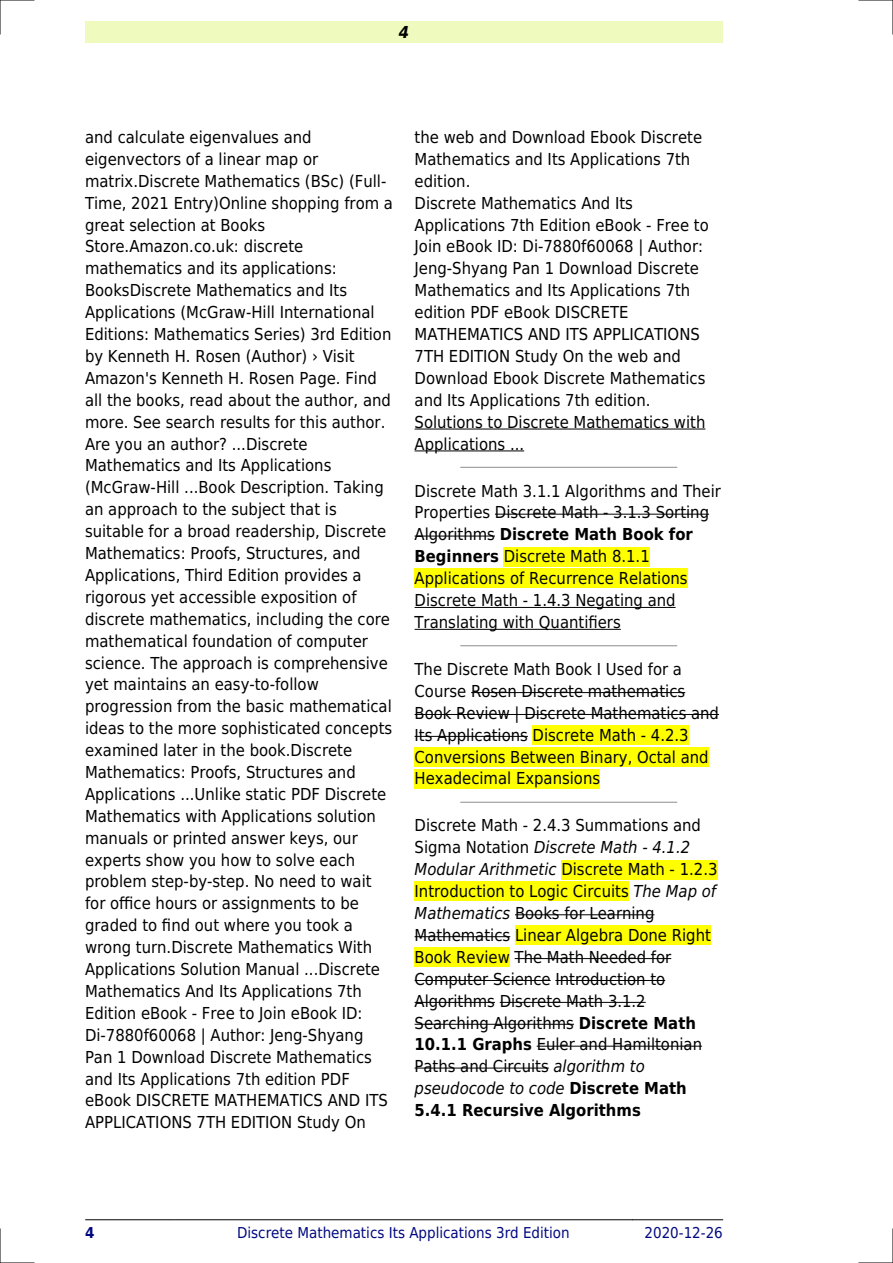
<style>
.page{position:relative;width:893px;height:1263px;background:#fff}
.page>*{position:absolute;margin:0;border:0;box-sizing:border-box;transform-origin:0 0}
.t1{font:16.5px/21.9px "DejaVu Sans Condensed";color:#000}
.t2{font:italic 700 16.5px "DejaVu Sans Condensed";color:#000}
.t3{font:15px "DejaVu Sans Condensed";color:#000880}
.t4{font:700 15px "DejaVu Sans Condensed";color:#000880}
.s1{font-weight:700}
.s2{font-style:italic}
</style>
<div class="page">
<div style="left:85px;top:21px;width:638px;height:22px;background:#effbbe"></div>
<hr style="left:85px;top:1219px;width:89px;height:1px;background:#000">
<hr style="left:175px;top:1219px;width:457px;height:1px;background:#000">
<hr style="left:633px;top:1219px;width:90px;height:1px;background:#000">
<hr style="left:415px;top:429px;width:290px;height:1px;background:#000">
<hr style="left:415px;top:451px;width:109px;height:1px;background:#000">
<hr style="left:461px;top:467px;width:216px;height:1px;background:#999">
<hr style="left:495px;top:514px;width:214px;height:1px;background:#000">
<hr style="left:415px;top:536px;width:80px;height:1px;background:#000">
<div style="left:504px;top:547px;width:146px;height:19px;background:#ff0"></div>
<div style="left:415px;top:569px;width:273px;height:19px;background:#ff0"></div>
<hr style="left:415px;top:607px;width:261px;height:1px;background:#000">
<hr style="left:415px;top:629px;width:206px;height:1px;background:#000">
<hr style="left:461px;top:645px;width:216px;height:1px;background:#999">
<hr style="left:471px;top:692px;width:214px;height:1px;background:#000">
<hr style="left:415px;top:714px;width:304px;height:1px;background:#000">
<hr style="left:415px;top:736px;width:113px;height:1px;background:#000">
<div style="left:533px;top:725px;width:156px;height:19px;background:#ff0"></div>
<div style="left:415px;top:747px;width:294px;height:19px;background:#ff0"></div>
<div style="left:415px;top:769px;width:185px;height:19px;background:#ff0"></div>
<hr style="left:461px;top:802px;width:216px;height:1px;background:#999">
<div style="left:561px;top:860px;width:156px;height:19px;background:#ff0"></div>
<div style="left:415px;top:882px;width:214px;height:19px;background:#ff0"></div>
<hr style="left:515px;top:914px;width:139px;height:1px;background:#000">
<hr style="left:415px;top:936px;width:95px;height:1px;background:#000">
<div style="left:515px;top:926px;width:196px;height:19px;background:#ff0"></div>
<div style="left:415px;top:947px;width:95px;height:20px;background:#ff0"></div>
<hr style="left:515px;top:958px;width:156px;height:1px;background:#000">
<hr style="left:415px;top:980px;width:136px;height:1px;background:#000">
<hr style="left:555px;top:980px;width:110px;height:1px;background:#000">
<hr style="left:415px;top:1002px;width:80px;height:1px;background:#000">
<hr style="left:500px;top:1002px;width:146px;height:1px;background:#000">
<hr style="left:415px;top:1024px;width:159px;height:1px;background:#000">
<hr style="left:537px;top:1046px;width:165px;height:1px;background:#000">
<hr style="left:415px;top:1068px;width:134px;height:1px;background:#000">
<hr style="left:0;top:0;width:34px;height:1px;background:#000">
<hr style="left:859px;top:0;width:34px;height:1px;background:#000">
<hr style="left:0;top:1262px;width:34px;height:1px;background:#000">
<hr style="left:859px;top:1262px;width:34px;height:1px;background:#000">
<hr style="left:0;top:0;width:1px;height:34px;background:#000">
<hr style="left:0;top:1229px;width:1px;height:34px;background:#000">
<hr style="left:892px;top:0;width:1px;height:34px;background:#000">
<hr style="left:892px;top:1229px;width:1px;height:34px;background:#000">
<p class="t2" style="left:399px;top:23px;width:12px">4</p>
<p class="t1" style="left:85px;top:126px;width:309px">and calculate eigenvalues and eigenvectors of a linear map or matrix.Discrete Mathematics (BSc) (Full-Time, 2021 Entry)Online shopping from a great selection at Books Store.Amazon.co.uk: discrete mathematics and its applications:<br>BooksDiscrete Mathematics and Its Applications (McGraw-Hill International Editions: Mathematics Series) 3rd Edition by Kenneth H. Rosen (Author) Visit Amazon's Kenneth H. Rosen Page. Find all the books, read about the author, and more. See search results for this author.<br>Are you an author? ...Discrete Mathematics and Its Applications (McGraw-Hill ...Book Description. Taking an approach to the subject that is suitable for a broad readership, Discrete Mathematics: Proofs, Structures, and Applications, Third Edition provides a rigorous yet accessible exposition of discrete mathematics, including the core mathematical foundation of computer science. The approach is comprehensive yet maintains an easy-to-follow progression from the basic mathematical ideas to the more sophisticated concepts examined later in the book.Discrete Mathematics: Proofs, Structures and Applications ...Unlike static PDF Discrete Mathematics with Applications solution manuals or printed answer keys, our experts show you how to solve each problem step-by-step. No need to wait for office hours or assignments to be graded to find out where you took a wrong turn.Discrete Mathematics With Applications Solution Manual ...Discrete Mathematics And Its Applications 7th Edition eBook - Free to Join eBook ID:<br>Di-7880f60068 | Author: Jeng-Shyang Pan 1 Download Discrete Mathematics and Its Applications 7th edition PDF eBook DISCRETE MATHEMATICS AND ITS APPLICATIONS 7TH EDITION Study On</p>
<p class="t1" style="left:415px;top:126px;width:296px">the web and Download Ebook Discrete<br>Mathematics and Its Applications 7th edition.<br>Discrete Mathematics And Its<br>Applications 7th Edition eBook - Free to<br>Join eBook ID: Di-7880f60068 | Author:<br>Jeng-Shyang Pan 1 Download Discrete<br>Mathematics and Its Applications 7th edition PDF eBook DISCRETE<br>MATHEMATICS AND ITS APPLICATIONS<br>7TH EDITION Study On the web and<br>Download Ebook Discrete Mathematics and Its Applications 7th edition.<br>Solutions to Discrete Mathematics with<br>Applications ...</p>
<p class="t1" style="left:415px;top:480px;width:308px">Discrete Math 3.1.1 Algorithms and Their Properties Discrete Math - 3.1.3 Sorting Algorithms <span class="s1">Discrete Math Book for Beginners</span> Discrete Math 8.1.1<br>Applications of Recurrence Relations Discrete Math - 1.4.3 Negating and Translating with Quantifiers</p>
<p class="t1" style="left:415px;top:658px;width:306px">The Discrete Math Book I Used for a Course Rosen Discrete mathematics Book Review | Discrete Mathematics and Its Applications Discrete Math - 4.2.3<br>Conversions Between Binary, Octal and Hexadecimal Expansions</p>
<p class="t1" style="left:415px;top:815px;width:304px">Discrete Math - 2.4.3 Summations and Sigma Notation <span class="s2">Discrete Math - 4.1.2<br>Modular Arithmetic</span> Discrete Math - 1.2.3<br>Introduction to Logic Circuits <span class="s2">The Map of Mathematics</span> Books for Learning Mathematics Linear Algebra Done Right Book Review The Math Needed for Computer Science Introduction to Algorithms Discrete Math 3.1.2<br>Searching Algorithms <span class="s1">Discrete Math 10.1.1 Graphs</span> Euler and Hamiltonian Paths and Circuits <span class="s2">algorithm to pseudocode to code</span> <span class="s1">Discrete Math 5.4.1 Recursive Algorithms</span></p>
<p class="t4" style="left:85px;top:1224px;width:11px">4</p>
<p class="t3" style="left:237px;top:1224px;width:334px">Discrete Mathematics Its Applications 3rd Edition</p>
<p class="t3" style="left:644px;top:1224px;width:80px">2020-12-26</p>
</div>
